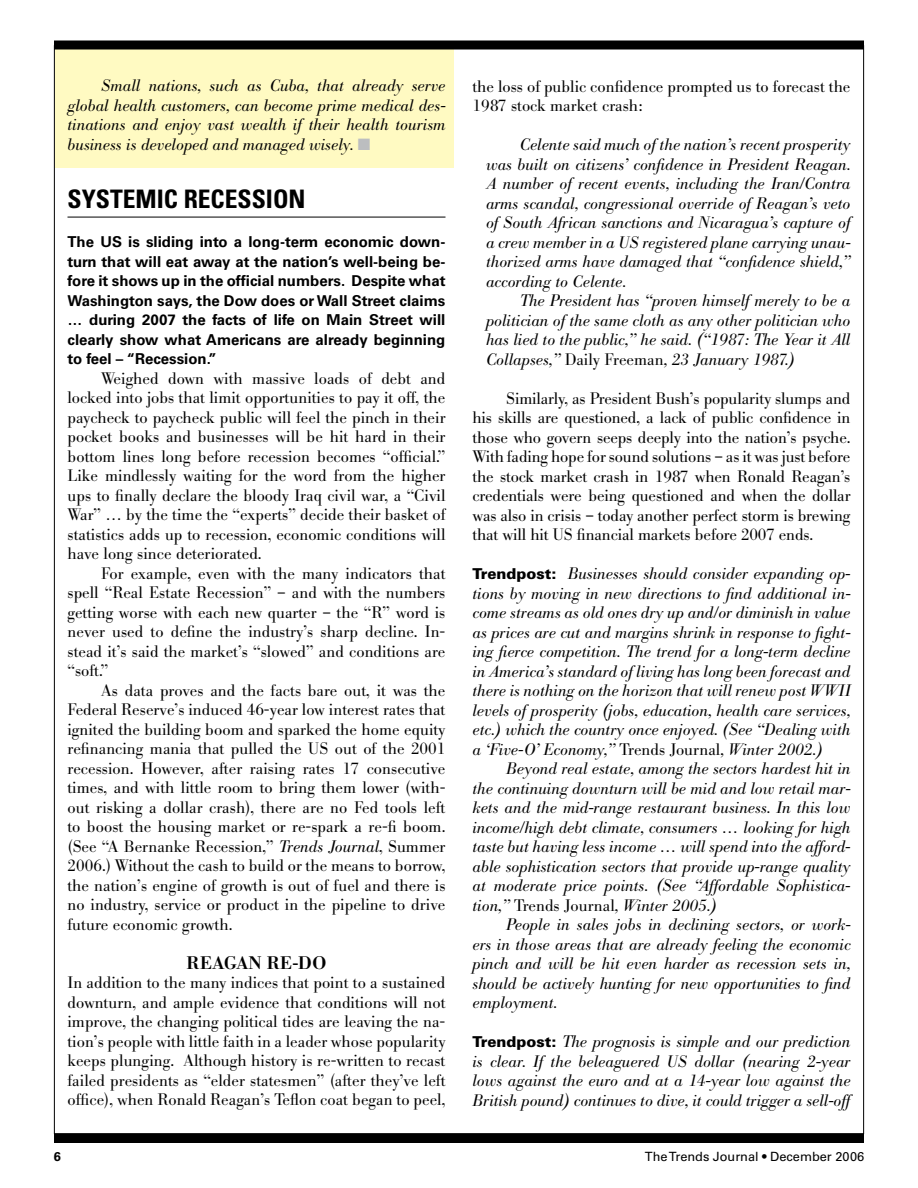
<style>
.page{position:relative;width:918px;height:1188px;background:#fff}
.page>*{position:absolute;margin:0;border:0;box-sizing:border-box;transform-origin:0 0}
.t1{font:700 condensed 25.5px "Univers";color:#000}
.t2{font:500 18px "Bodoni BE";color:#000}
.t3{font:300 16.5px/19.5px "Bodoni BE";color:#000;text-align:justify}
.t4{font:italic 300 16.5px/19.5px "Bodoni BE";color:#000;text-align:justify}
.t5{font:700 15px/19.5px "Univers";color:#000;text-align:justify}
.t6{font:12.75px "Univers";color:#000}
.t7{font:700 12.75px "Univers";color:#000}
.s1{color:#bcbec0}
.s2{font-style:italic}
.s3{font-style:normal}
.s4{font-family:"Univers";font-weight:900;font-style:normal;font-size:15px}
</style>
<div class="page">
<div style="left:56px;top:46px;width:398px;height:122px;background:#fffac2"></div>
<div style="left:54px;top:40px;width:810px;height:10px;background:#000"></div>
<div style="left:54px;top:1134px;width:810px;height:9px;background:#000"></div>
<hr style="left:68px;top:217px;width:378px;height:1px;background:#000">
<p class="t4" style="left:68px;top:76px;width:380px;text-indent:34px">Small nations, such as Cuba, that already serve global health customers, can become prime medical des&shy;tinations and enjoy vast wealth if their health tourism business is developed and managed wisely. <span class="s1">■</span></p>
<h1 class="t1" style="left:68px;top:183px;width:240px">SYSTEMIC RECESSION</h1>
<p class="t5" style="left:68px;top:232px;width:380px">The US is sliding into a long-term economic down&shy;turn that will eat away at the nation’s well-being be&shy;fore it shows up in the official numbers. Despite what Washington says, the Dow does or Wall Street claims … during 2007 the facts of life on Main Street will clearly show what Americans are already beginning to feel – “Recession.”</p>
<p class="t3" style="left:68px;top:369px;width:380px;text-indent:34px">Weighed down with massive loads of debt and locked into jobs that limit opportunities to pay it off, the paycheck to paycheck public will feel the pinch in their pocket books and businesses will be hit hard in their bottom lines long before recession becomes “official.” Like mindlessly waiting for the word from the higher ups to finally declare the bloody Iraq civil war, a “Civil War” … by the time the “experts” decide their basket of statistics adds up to recession, economic conditions will have long since deteriorated.</p>
<p class="t3" style="left:68px;top:564px;width:379px;text-indent:34px">For example, even with the many indicators that spell “Real Estate Recession” – and with the numbers getting worse with each new quarter – the “R” word is never used to define the industry’s sharp decline. In&shy;stead it’s said the market’s “slowed” and conditions are “soft.”</p>
<p class="t3" style="left:68px;top:681px;width:380px;text-indent:34px">As data proves and the facts bare out, it was the Federal Reserve’s induced 46-year low interest rates that ignited the building boom and sparked the home equity refinancing mania that pulled the US out of the 2001 recession. However, after raising rates 17 consecutive times, and with little room to bring them lower (with&shy;out risking a dollar crash), there are no Fed tools left to boost the housing market or re-spark a re-fi boom. (See “A Bernanke Recession,” <span class="s2">Trends Journal</span>, Summer 2006.) Without the cash to build or the means to borrow, the nation’s engine of growth is out of fuel and there is no industry, service or product in the pipeline to drive future economic growth.</p>
<p class="t2" style="left:187px;top:952px;width:141px">REAGAN RE-DO</p>
<p class="t3" style="left:68px;top:973px;width:380px">In addition to the many indices that point to a sustained downturn, and ample evidence that conditions will not improve, the changing political tides are leaving the na&shy;tion’s people with little faith in a leader whose popularity keeps plunging. Although history is re-written to recast failed presidents as “elder statesmen” (after they’ve left office), when Ronald Reagan’s Teflon coat began to peel,</p>
<p class="t3" style="left:472px;top:77px;width:380px">the loss of public confidence prompted us to forecast the<br>1987 stock market crash:</p>
<p class="t4" style="left:486px;top:135px;width:366px;text-indent:34px">Celente said much of the nation’s recent prosperity was built on citizens’ confidence in President Reagan.<br>A number of recent events, including the Iran/Contra arms scandal, congressional override of Reagan’s veto of South African sanctions and Nicaragua’s capture of a crew member in a US registered plane carrying unau&shy;thorized arms have damaged that “confidence shield,” according to Celente.</p>
<p class="t4" style="left:486px;top:291px;width:366px;text-indent:34px">The President has “proven himself merely to be a politician of the same cloth as any other politician who has lied to the public,” he said. (“1987: The Year it All Collapses,” <span class="s3">Daily Freeman</span>, 23 January 1987.)</p>
<p class="t3" style="left:473px;top:389px;width:380px;text-indent:34px">Similarly, as President Bush’s popularity slumps and his skills are questioned, a lack of public confidence in those who govern seeps deeply into the nation’s psyche.<br>With fading hope for sound solutions – as it was just before the stock market crash in 1987 when Ronald Reagan’s credentials were being questioned and when the dollar was also in crisis – today another perfect storm is brewing that will hit US financial markets before 2007 ends.</p>
<p class="t4" style="left:472px;top:564px;width:380px"><span class="s4">Trendpost:</span> Businesses should consider expanding op&shy;tions by moving in new directions to find additional in&shy;come streams as old ones dry up and/or diminish in value as prices are cut and margins shrink in response to fight&shy;ing fierce competition. The trend for a long-term decline in America’s standard of living has long been forecast and there is nothing on the horizon that will renew post WWII levels of prosperity (jobs, education, health care services, etc.) which the country once enjoyed. (See “Dealing with a ‘Five-O’ Economy,” <span class="s3">Trends Journal</span>, Winter 2002.)</p>
<p class="t4" style="left:473px;top:759px;width:380px;text-indent:34px">Beyond real estate, among the sectors hardest hit in the continuing downturn will be mid and low retail mar&shy;kets and the mid-range restaurant business. In this low income/high debt climate, consumers … looking for high taste but having less income … will spend into the afford&shy;able sophistication sectors that provide up-range quality at moderate price points. (See “Affordable Sophistica&shy;tion,” <span class="s3">Trends Journal</span>, Winter 2005.)</p>
<p class="t4" style="left:473px;top:915px;width:380px;text-indent:34px">People in sales jobs in declining sectors, or work&shy;ers in those areas that are already feeling the economic pinch and will be hit even harder as recession sets in, should be actively hunting for new opportunities to find employment.</p>
<p class="t4" style="left:472px;top:1032px;width:380px"><span class="s4">Trendpost:</span> The prognosis is simple and our prediction is clear. If the beleaguered US dollar (nearing 2-year lows against the euro and at a 14-year low against the British pound) continues to dive, it could trigger a sell-off</p>
<p class="t7" style="left:54px;top:1149px;width:9px">6</p>
<p class="t6" style="left:645px;top:1149px;width:221px">The Trends Journal • December 2006</p>
</div>
